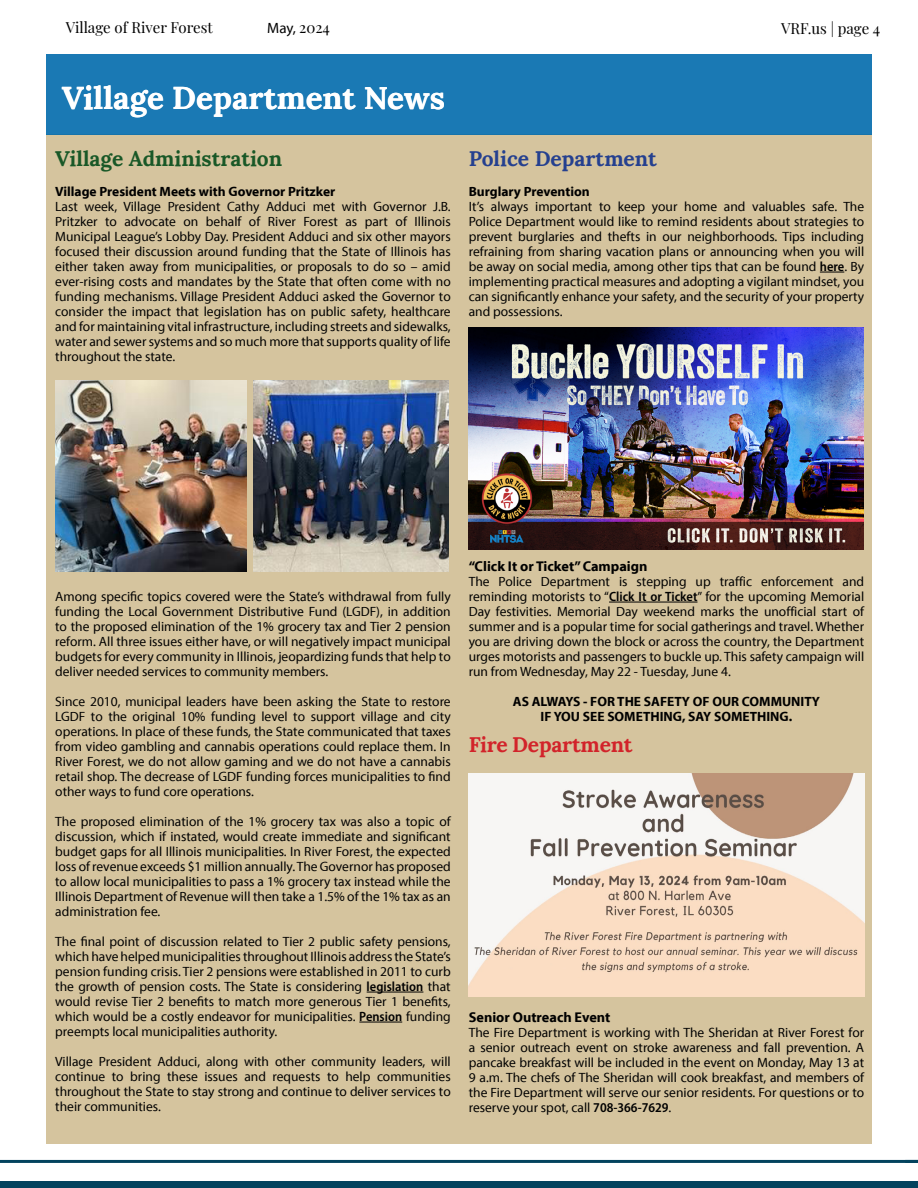
<style>
.page{position:relative;width:918px;height:1188px;background:#fff}
.page>*{position:absolute;margin:0;border:0;box-sizing:border-box;transform-origin:0 0}
.t1{font:700 31.5px "Lora";color:#fff}
.t2{font:700 21px "Lora";color:#195827}
.t3{font:700 21px "Lora";color:#25408f}
.t4{font:700 21px "Lora";letter-spacing:-.01em;color:#d2232a}
.t5{font:15px "Playfair Display";color:#000}
.t6{font:15px "Myriad Pro";color:#000}
.t7{font:700 14.25px "Myriad Pro";color:#000}
.t8{font:13.5px/15px "Myriad Pro";color:#000;text-align:justify}
.t9{font:700 13.5px/15px "Myriad Pro";color:#000;text-align:center}
.s1{font-family:"Playfair Display"}
.s2{font-weight:600;font-stretch:semi-condensed}
</style>
<div class="page">
<div style="left:46px;top:134px;width:826px;height:1010px;background:#d5c49e"></div>
<div style="left:0;top:1181px;width:918px;height:7px;background:#03435e"></div>
<hr style="left:0;top:1160px;width:918px;height:3px;background:#03435e">
<hr style="left:367px;top:992px;width:56px;height:1px;background:#000">
<hr style="left:359px;top:1022px;width:43px;height:1px;background:#000">
<svg style="left:820px;top:272px;width:24px;height:1px"></svg>
<hr style="left:609px;top:602px;width:89px;height:1px;background:#000">
<div style="left:46px;top:54px;width:826px;height:80px;background:#1a79b4"></div>
<img style="left:55px;top:380px;width:192px;height:192px">
<img style="left:253px;top:380px;width:196px;height:192px">
<img style="left:469px;top:328px;width:395px;height:222px">
<img style="left:469px;top:774px;width:395px;height:222px">
<p class="t5" style="left:66px;top:15px;width:148px">Village of River Forest</p>
<p class="t6" style="left:267px;top:19px;width:64px">May, <span class="s1">2024</span></p>
<p class="t5" style="left:781px;top:16px;width:101px">VRF.us | page 4</p>
<h1 class="t1" style="left:62px;top:71px;width:385px">Village Department News</h1>
<h2 class="t2" style="left:55px;top:140px;width:228px">Village Administration</h2>
<p class="t9" style="left:55px;top:183px;width:282px">Village President Meets with Governor Pritzker</p>
<p class="t8" style="left:55px;top:198px;width:397px">Last week, Village President Cathy Adduci met with Governor J.B.<br>Pritzker to advocate on behalf of River Forest as part of Illinois Municipal League’s Lobby Day. President Adduci and six other mayors focused their discussion around funding that the State of Illinois has either taken away from municipalities, or proposals to do so – amid ever-rising costs and mandates by the State that often come with no funding mechanisms. Village President Adduci asked the Governor to consider the impact that legislation has on public safety, healthcare and for maintaining vital infrastructure, including streets and sidewalks, water and sewer systems and so much more that supports quality of life throughout the state.</p>
<h2 class="t3" style="left:469px;top:140px;width:190px">Police Department</h2>
<p class="t9" style="left:469px;top:183px;width:122px">Burglary Prevention</p>
<p class="t8" style="left:469px;top:198px;width:397px">It’s always important to keep your home and valuables safe. The Police Department would like to remind residents about strategies to prevent burglaries and thefts in our neighborhoods. Tips including refraining from sharing vacation plans or announcing when you will be away on social media, among other tips that can be found <span class="s2">here</span>. By implementing practical measures and adopting a vigilant mindset, you can significantly enhance your safety, and the security of your property and possessions.</p>
<p class="t8" style="left:55px;top:588px;width:397px">Among specific topics covered were the State’s withdrawal from fully funding the Local Government Distributive Fund (LGDF), in addition to the proposed elimination of the 1% grocery tax and Tier 2 pension reform. All three issues either have, or will negatively impact municipal budgets for every community in Illinois, jeopardizing funds that help to deliver needed services to community members.</p>
<p class="t8" style="left:55px;top:693px;width:397px">Since 2010, municipal leaders have been asking the State to restore LGDF to the original 10% funding level to support village and city operations. In place of these funds, the State communicated that taxes from video gambling and cannabis operations could replace them. In River Forest, we do not allow gaming and we do not have a cannabis retail shop. The decrease of LGDF funding forces municipalities to find other ways to fund core operations.</p>
<p class="t8" style="left:55px;top:813px;width:397px">The proposed elimination of the 1% grocery tax was also a topic of discussion, which if instated, would create immediate and significant budget gaps for all Illinois municipalities. In River Forest, the expected loss of revenue exceeds $1 million annually. The Governor has proposed to allow local municipalities to pass a 1% grocery tax instead while the Illinois Department of Revenue will then take a 1.5% of the 1% tax as an administration fee.</p>
<p class="t8" style="left:55px;top:933px;width:397px">The final point of discussion related to Tier 2 public safety pensions, which have helped municipalities throughout Illinois address the State’s pension funding crisis. Tier 2 pensions were established in 2011 to curb the growth of pension costs. The State is considering <span class="s2">legislation</span> that would revise Tier 2 benefits to match more generous Tier 1 benefits, which would be a costly endeavor for municipalities. <span class="s2">Pension</span> funding preempts local municipalities authority.</p>
<p class="t8" style="left:55px;top:1053px;width:397px">Village President Adduci, along with other community leaders, will continue to bring these issues and requests to help communities throughout the State to stay strong and continue to deliver services to their communities.</p>
<p class="t7" style="left:469px;top:557px;width:180px">“Click It or Ticket” Campaign</p>
<p class="t8" style="left:469px;top:573px;width:397px">The Police Department is stepping up traffic enforcement and reminding motorists to “<span class="s2">Click It or Ticket</span>” for the upcoming Memorial Day festivities. Memorial Day weekend marks the unofficial start of summer and is a popular time for social gatherings and travel. Whether you are driving down the block or across the country, the Department urges motorists and passengers to buckle up. This safety campaign will run from Wednesday, May 22 - Tuesday, June 4.</p>
<p class="t9" style="left:513px;top:693px;width:309px">AS ALWAYS - FOR THE SAFETY OF OUR COMMUNITY<br>IF YOU SEE SOMETHING, SAY SOMETHING.</p>
<h2 class="t4" style="left:469px;top:727px;width:165px">Fire Department</h2>
<p class="t7" style="left:469px;top:1008px;width:143px">Senior Outreach Event</p>
<p class="t8" style="left:469px;top:1025px;width:397px">The Fire Department is working with The Sheridan at River Forest for a senior outreach event on stroke awareness and fall prevention. A pancake breakfast will be included in the event on Monday, May 13 at 9 a.m. The chefs of The Sheridan will cook breakfast, and members of the Fire Department will serve our senior residents. For questions or to reserve your spot, call <span class="s2">708-366-7629</span>.</p>
</div>
